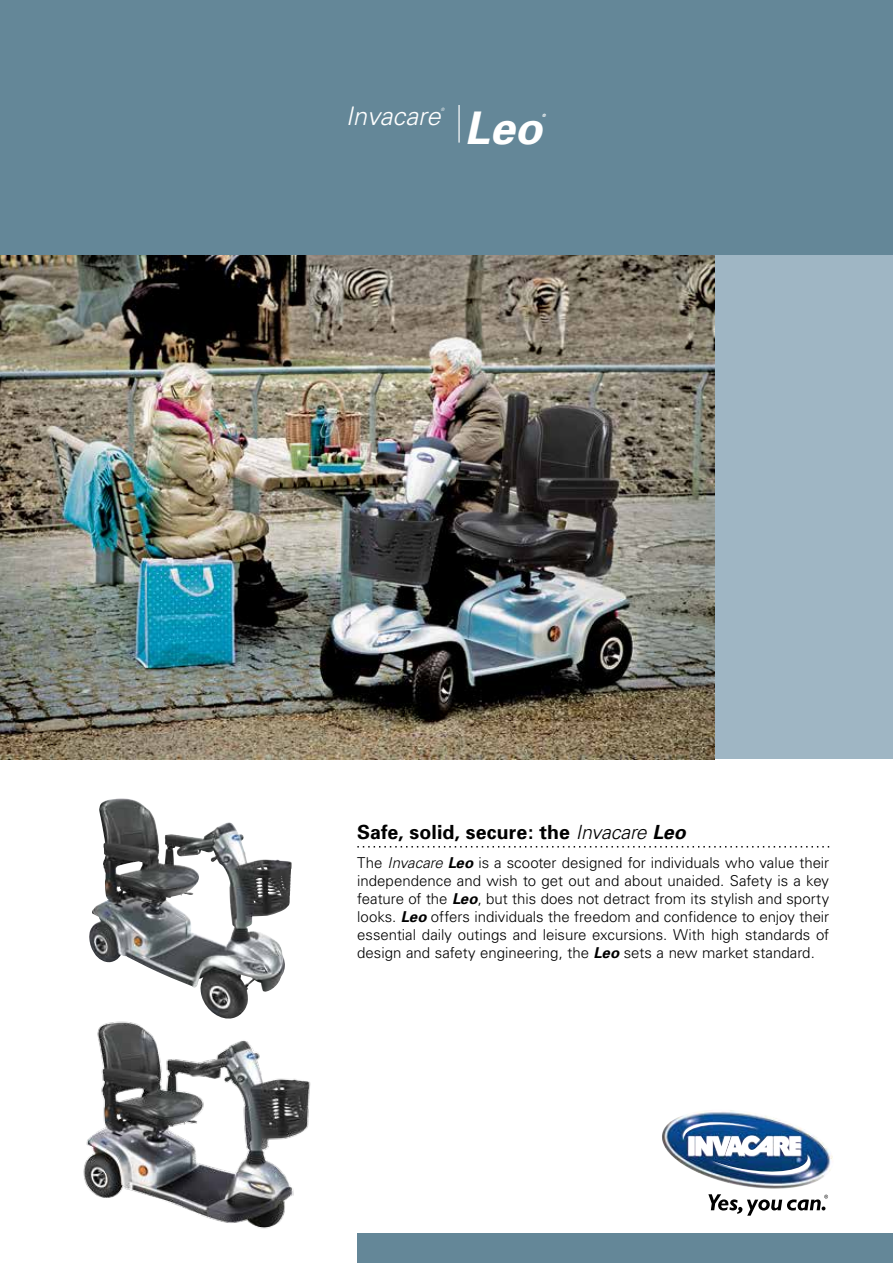
<style>
.page{position:relative;width:893px;height:1263px;background:#fff}
.page>*{position:absolute;margin:0;border:0;box-sizing:border-box;transform-origin:0 0}
.t1{font:italic 700 45px "Univers";color:#fff}
.t2{font:italic 300 25.5px "Univers";color:#fff}
.t3{font:700 19.5px "Univers";letter-spacing:.005em;color:#000}
.t4{font:300 15px/18px "Univers";color:#000;text-align:justify}
.t5{font:italic 300 4.5px "Univers";color:#fff}
.t6{font:italic 700 4.5px "Univers";color:#fff}
.s1{font-weight:300;font-style:italic}
.s2{font-style:italic}
.s3{font-weight:700;font-style:italic}
</style>
<div class="page">
<div style="left:0;top:0;width:893px;height:255px;background:#648798"></div>
<div style="left:714px;top:255px;width:179px;height:504px;background:#9fb6c4"></div>
<img style="left:0;top:255px;width:714px;height:504px">
<div style="left:357px;top:1233px;width:536px;height:30px;background:#648798"></div>
<img style="left:89px;top:799px;width:196px;height:203px">
<img style="left:83px;top:1002px;width:228px;height:227px">
<svg style="left:357px;top:846px;width:472px;height:1px"></svg>
<hr style="left:458px;top:105px;width:2px;height:38px;background:#fff">
<img style="left:662px;top:1110px;width:171px;height:79px">
<img style="left:683px;top:1119px;width:127px;height:59px">
<svg style="left:708px;top:1194px;width:120px;height:22px"></svg>
<h2 class="t2" style="left:346px;top:101px;width:96px">Invacare</h2>
<p class="t5" style="left:441px;top:107px;width:5px">®</p>
<h1 class="t1" style="left:465px;top:101px;width:79px">Leo</h1>
<p class="t6" style="left:542px;top:113px;width:5px">®</p>
<h3 class="t3" style="left:357px;top:820px;width:330px">Safe, solid, secure: the <span class="s1">Invacare</span> <span class="s2">Leo</span></h3>
<p class="t4" style="left:357px;top:854px;width:474px">The <span class="s2">Invacare</span> <span class="s3">Leo</span> is a scooter designed for individuals who value their independence and wish to get out and about unaided. Safety is a key feature of the <span class="s3">Leo</span>, but this does not detract from its stylish and sporty looks. <span class="s3">Leo</span> offers individuals the freedom and confidence to enjoy their essential daily outings and leisure excursions. With high standards of design and safety engineering, the <span class="s3">Leo</span> sets a new market standard.</p>
</div>
